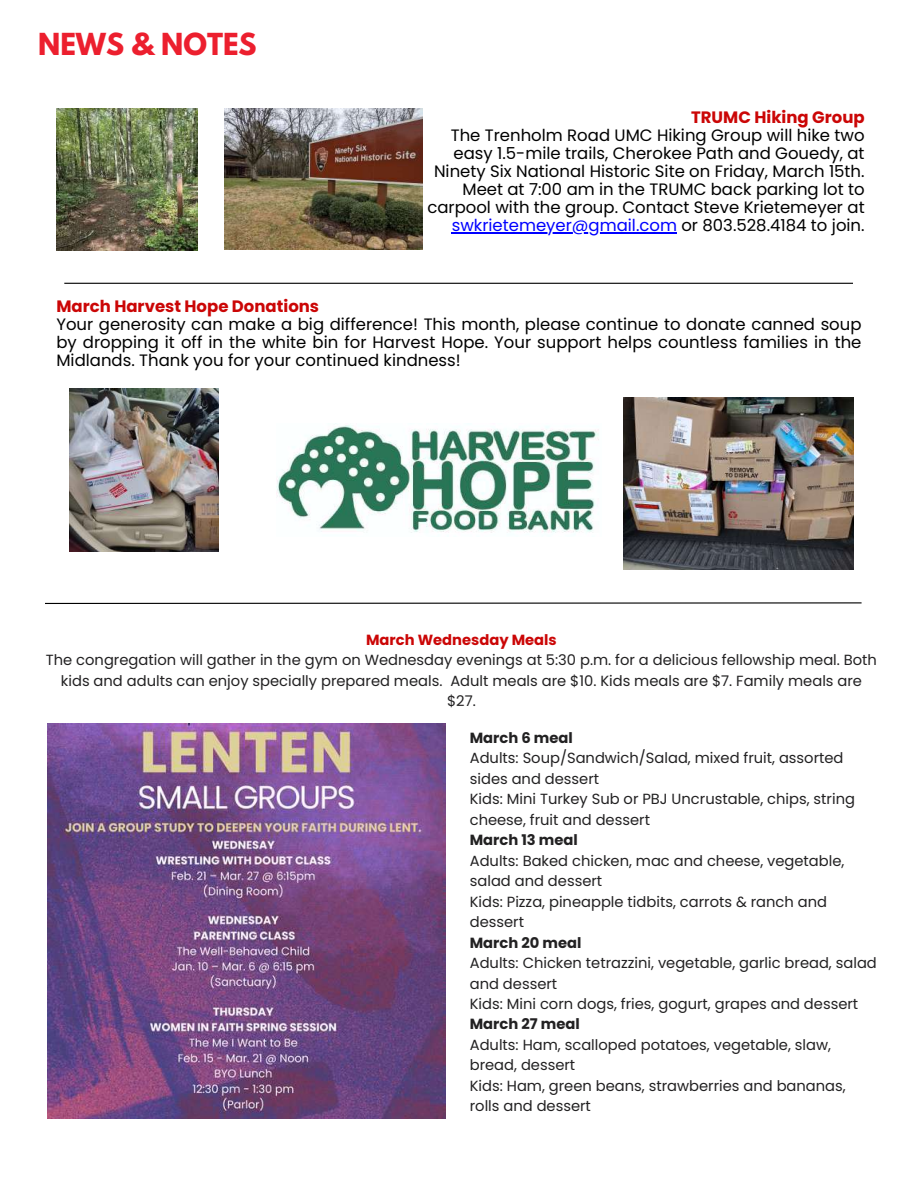
<style>
.page{position:relative;width:918px;height:1188px;background:#fff}
.page>*{position:absolute;margin:0;border:0;box-sizing:border-box;transform-origin:0 0}
.t1{font:700 26.85px "League Spartan";color:#ec1f2e}
.t2{font:16.5px/18px "Poppins";color:#000;text-align:right}
.t3{font:700 16.5px "Poppins";color:#cb0606}
.t4{font:14.7px/20.4px "Poppins";color:#222122}
.t5{font:700 14.7px "Poppins";color:#222122}
.t6{font:700 14.7px "Poppins";color:#cb0606}
.s1{color:#00f}
</style>
<div class="page">
<img style="left:69px;top:388px;width:150px;height:163px">
<img style="left:624px;top:398px;width:229px;height:172px">
<img style="left:56px;top:108px;width:141px;height:142px">
<img style="left:224px;top:109px;width:198px;height:141px">
<img style="left:277px;top:423px;width:322px;height:110px">
<hr style="left:452px;top:232px;width:225px;height:1px;background:#00f">
<img style="left:47px;top:724px;width:399px;height:395px">
<hr style="left:64px;top:283px;width:789px;height:1px;background:#000">
<svg style="left:45px;top:602px;width:817px;height:2px;background:#6f6f6f"></svg>
<h1 class="t1" style="left:38px;top:31px;width:220px">NEWS &amp; NOTES</h1>
<p class="t3" style="left:691px;top:106px;width:175px">TRUMC Hiking Group</p>
<p class="t2" style="left:427px;top:126px;width:439px">The Trenholm Road UMC Hiking Group will hike two easy 1.5-mile trails, Cherokee Path and Gouedy, at Ninety Six National Historic Site on Friday, March 15th.<br>Meet at 7:00 am in the TRUMC back parking lot to carpool with the group. Contact Steve Krietemeyer at <span class="s1">swkrietemeyer@gmail.com</span> or 803.528.4184 to join.</p>
<p class="t3" style="left:56px;top:294px;width:264px">March Harvest Hope Donations</p>
<p class="t2" style="left:56px;top:315px;width:807px;text-align:justify">Your generosity can make a big difference! This month, please continue to donate canned soup by dropping it off in the white bin for Harvest Hope. Your support helps countless families in the Midlands. Thank you for your continued kindness!</p>
<p class="t6" style="left:366px;top:629px;width:192px">March Wednesday Meals</p>
<p class="t4" style="left:46px;top:650px;width:833px;text-align:center">The congregation will gather in the gym on Wednesday evenings at 5:30 p.m. for a delicious fellowship meal. Both kids and adults can enjoy specially prepared meals. Adult meals are $10. Kids meals are $7. Family meals are $27.</p>
<p class="t5" style="left:470px;top:728px;width:105px">March 6 meal</p>
<p class="t4" style="left:470px;top:748px;width:387px">Adults: Soup/Sandwich/Salad, mixed fruit, assorted sides and dessert<br>Kids: Mini Turkey Sub or PBJ Uncrustable, chips, string cheese, fruit and dessert</p>
<p class="t5" style="left:470px;top:830px;width:110px">March 13 meal</p>
<p class="t4" style="left:470px;top:850px;width:376px">Adults: Baked chicken, mac and cheese, vegetable, salad and dessert<br>Kids: Pizza, pineapple tidbits, carrots &amp; ranch and dessert</p>
<p class="t5" style="left:470px;top:932px;width:113px">March 20 meal</p>
<p class="t4" style="left:470px;top:953px;width:409px">Adults: Chicken tetrazzini, vegetable, garlic bread, salad and dessert<br>Kids: Mini corn dogs, fries, gogurt, grapes and dessert</p>
<p class="t5" style="left:470px;top:1014px;width:111px">March 27 meal</p>
<p class="t4" style="left:470px;top:1035px;width:378px">Adults: Ham, scalloped potatoes, vegetable, slaw, bread, dessert<br>Kids: Ham, green beans, strawberries and bananas, rolls and dessert</p>
</div>
